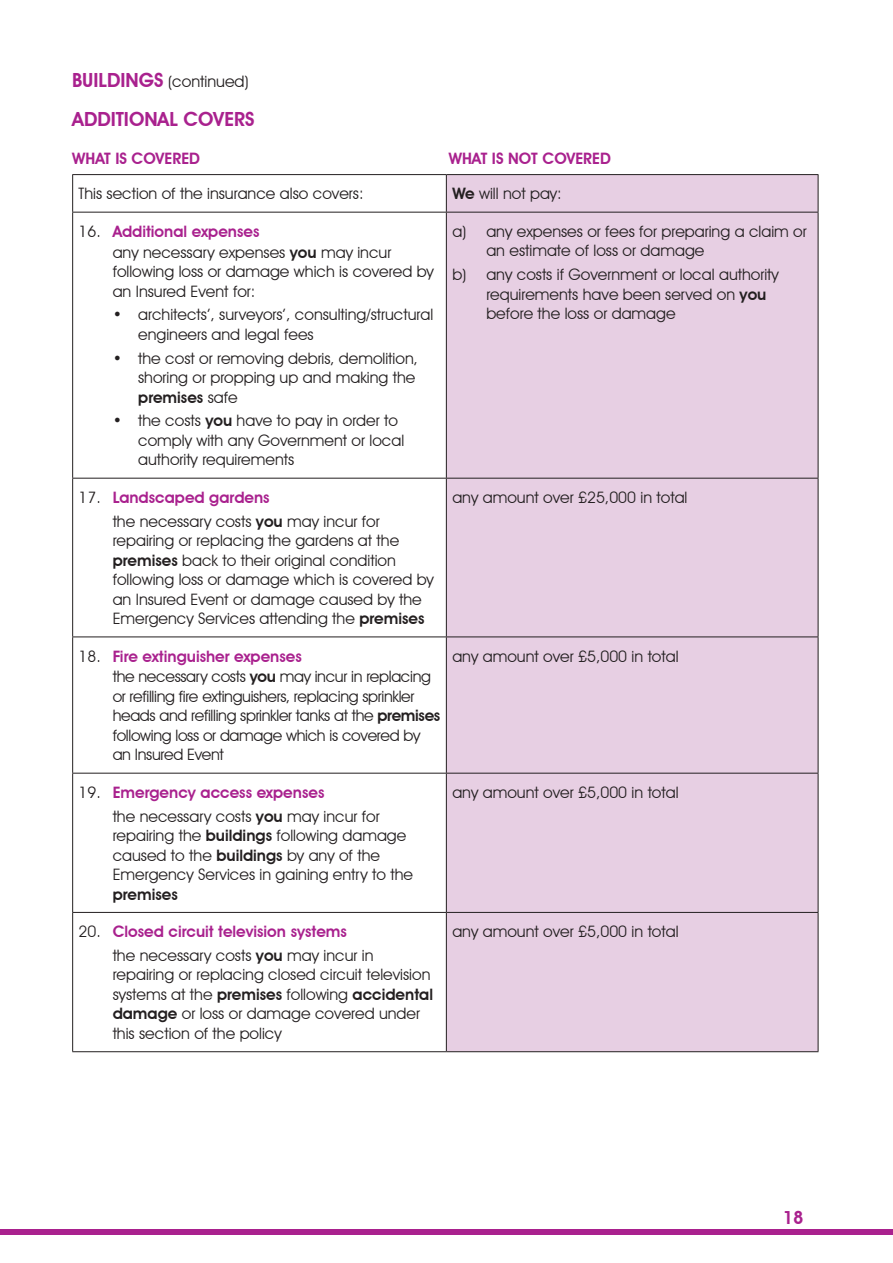
<style>
.page{position:relative;width:893px;height:1263px;background:#fff}
.page>*{position:absolute;margin:0;border:0;box-sizing:border-box;transform-origin:0 0}
.Main_Header{font:600 19.5px "Avant Garde IT Cby BT";color:#a9218e}
.t1{font:600 18px "Avant Garde IT Cby BT";color:#a9218e}
.Main_Header-2{font:15.9px "Avant Garde IT Cby BT";color:#231f20}
.lettered_points{font:15.75px/19.5px "Avant Garde IT Cby BT";color:#231f20}
.Numbered_points{font:15.75px/19.5px "Avant Garde IT Cby BT";color:#231f20}
.lettered_points-2{font:15.75px/19.5px "Avant Garde IT Cby BT";letter-spacing:-.02em;color:#231f20}
.lettered_points-3{font:600 15.75px "Avant Garde IT Cby BT";color:#a9218e}
.Main_Header-3{font:15.75px "Avant Garde IT Cby BT";color:#231f20}
.Numbered_points-2{font:600 15.75px "Avant Garde IT Cby BT";color:#a9218e}
.s1{font-weight:600;font-size:19.5px;color:#a9218e}
.s2{font-weight:600}
.s3{font-weight:400;color:#231f20}
</style>
<div class="page">
<div style="left:0;top:1229px;width:893px;height:5px;background:#a9218e"></div>
<div style="left:447px;top:175px;width:371px;height:876px;background:#e7cfe3"></div>
<hr style="left:72px;top:174px;width:374px;height:1px;background:#231f20">
<hr style="left:72px;top:175px;width:1px;height:37px;background:#231f20">
<hr style="left:446px;top:174px;width:372px;height:1px;background:#231f20">
<hr style="left:446px;top:175px;width:1px;height:37px;background:#231f20">
<hr style="left:818px;top:175px;width:1px;height:37px;background:#231f20">
<hr style="left:72px;top:212px;width:374px;height:1px;background:#231f20">
<hr style="left:72px;top:212px;width:1px;height:266px;background:#231f20">
<hr style="left:446px;top:212px;width:372px;height:1px;background:#231f20">
<hr style="left:446px;top:212px;width:1px;height:266px;background:#231f20">
<hr style="left:818px;top:212px;width:1px;height:266px;background:#231f20">
<hr style="left:72px;top:478px;width:374px;height:1px;background:#231f20">
<hr style="left:72px;top:478px;width:1px;height:158px;background:#231f20">
<hr style="left:446px;top:478px;width:372px;height:1px;background:#231f20">
<hr style="left:446px;top:478px;width:1px;height:158px;background:#231f20">
<hr style="left:818px;top:478px;width:1px;height:158px;background:#231f20">
<hr style="left:72px;top:636px;width:374px;height:1px;background:#231f20">
<hr style="left:72px;top:637px;width:1px;height:136px;background:#231f20">
<hr style="left:446px;top:636px;width:372px;height:1px;background:#231f20">
<hr style="left:446px;top:637px;width:1px;height:136px;background:#231f20">
<hr style="left:818px;top:637px;width:1px;height:136px;background:#231f20">
<hr style="left:72px;top:773px;width:374px;height:1px;background:#231f20">
<hr style="left:72px;top:773px;width:1px;height:139px;background:#231f20">
<hr style="left:446px;top:773px;width:372px;height:1px;background:#231f20">
<hr style="left:446px;top:773px;width:1px;height:139px;background:#231f20">
<hr style="left:818px;top:773px;width:1px;height:139px;background:#231f20">
<hr style="left:72px;top:912px;width:374px;height:1px;background:#231f20">
<hr style="left:72px;top:913px;width:1px;height:138px;background:#231f20">
<hr style="left:446px;top:912px;width:372px;height:1px;background:#231f20">
<hr style="left:446px;top:913px;width:1px;height:138px;background:#231f20">
<hr style="left:818px;top:913px;width:1px;height:138px;background:#231f20">
<hr style="left:72px;top:1051px;width:374px;height:1px;background:#231f20">
<hr style="left:446px;top:1051px;width:372px;height:1px;background:#231f20">
<p class="Main_Header-2" style="left:72px;top:72px;width:178px"><span class="s1">BUILDINGS</span> (continued)</p>
<p class="Main_Header" style="left:72px;top:107px;width:184px">ADDITIONAL COVERS</p>
<p class="Numbered_points-2" style="left:72px;top:149px;width:129px">WHAT IS COVERED</p>
<p class="Numbered_points-2" style="left:449px;top:149px;width:164px">WHAT IS NOT COVERED</p>
<p class="Main_Header-3" style="left:79px;top:184px;width:286px">This section of the insurance also covers:</p>
<p class="Main_Header-3" style="left:452px;top:184px;width:111px"><span class="s2">We</span> will not pay:</p>
<p class="lettered_points-3" style="left:79px;top:222px;width:182px"><span class="s3">16.</span> Additional expenses</p>
<p class="lettered_points" style="left:113px;top:242px;width:323px">any necessary expenses <span class="s2">you</span> may incur following loss or damage which is covered by an Insured Event for:</p>
<p class="Numbered_points" style="left:138px;top:305px;width:296px;text-indent:-26px">• architects’, surveyors’, consulting/structural engineers and legal fees</p>
<p class="Numbered_points" style="left:138px;top:348px;width:281px;text-indent:-26px">• the cost or removing debris, demolition, shoring or propping up and making the <span class="s2">premises</span> safe</p>
<p class="Numbered_points" style="left:138px;top:411px;width:268px;text-indent:-26px">• the costs <span class="s2">you</span> have to pay in order to comply with any Government or local authority requirements</p>
<p class="lettered_points" style="left:486px;top:221px;width:322px;text-indent:-34px">a) any expenses or fees for preparing a claim or an estimate of loss or damage</p>
<p class="lettered_points" style="left:486px;top:265px;width:294px;text-indent:-34px">b) any costs if Government or local authority requirements have been served on <span class="s2">you </span>before the loss or damage</p>
<p class="lettered_points-3" style="left:79px;top:488px;width:192px"><span class="s3">17.</span> Landscaped gardens</p>
<p class="lettered_points" style="left:113px;top:511px;width:323px">the necessary costs <span class="s2">you</span> may incur for repairing or replacing the gardens at the <span class="s2">premises</span> back to their original condition following loss or damage which is covered by an Insured Event or damage caused by the Emergency Services attending the <span class="s2">premises</span></p>
<p class="lettered_points-3" style="left:79px;top:647px;width:225px"><span class="s3">18.</span> Fire extinguisher expenses</p>
<p class="lettered_points-2" style="left:113px;top:667px;width:329px">the necessary costs <span class="s2">you</span> may incur in replacing or refilling fire extinguishers, replacing sprinkler heads and refilling sprinkler tanks at the <span class="s2">premises </span>following loss or damage which is covered by an Insured Event</p>
<p class="lettered_points-3" style="left:79px;top:783px;width:247px"><span class="s3">19.</span> Emergency access expenses</p>
<p class="lettered_points" style="left:113px;top:806px;width:302px">the necessary costs <span class="s2">you</span> may incur for repairing the <span class="s2">buildings</span> following damage caused to the <span class="s2">buildings</span> by any of the Emergency Services in gaining entry to the <span class="s2">premises</span></p>
<p class="lettered_points-3" style="left:79px;top:922px;width:270px"><span class="s3">20.</span> Closed circuit television systems</p>
<p class="lettered_points" style="left:113px;top:945px;width:322px">the necessary costs <span class="s2">you</span> may incur in repairing or replacing closed circuit television systems at the <span class="s2">premises</span> following <span class="s2">accidental damage</span> or loss or damage covered under this section of the policy</p>
<p class="lettered_points" style="left:452px;top:487px;width:237px">any amount over £25,000 in total</p>
<p class="lettered_points" style="left:452px;top:646px;width:228px">any amount over £5,000 in total</p>
<p class="lettered_points" style="left:452px;top:782px;width:228px">any amount over £5,000 in total</p>
<p class="lettered_points" style="left:452px;top:922px;width:228px">any amount over £5,000 in total</p>
<p class="t1" style="left:783px;top:1207px;width:22px">18</p>
</div>
